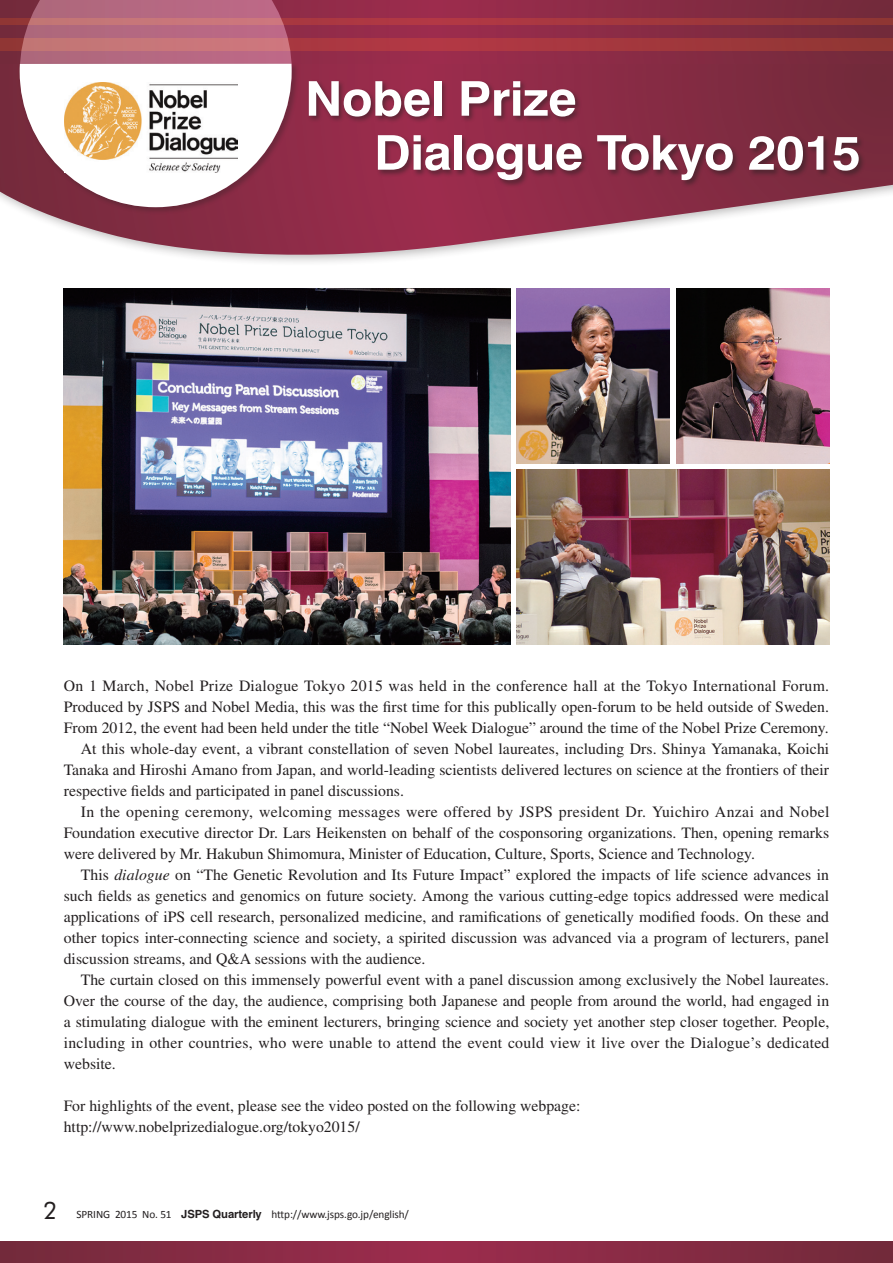
<style>
.page{position:relative;width:893px;height:1263px;background:#fff}
.page>*{position:absolute;margin:0;border:0;box-sizing:border-box;transform-origin:0 0}
.t1{font:700 48px/54px "Swiss 721 BT";letter-spacing:-.01em;color:#fff;scale:1.05 1}
.t2{font:15.75px/21px "Times";color:#231f20}
.t3{font:15.75px "Times";letter-spacing:.025em;color:#231f20}
.t4{font:11.25px "Calibri";letter-spacing:-.01em;color:#231f20}
.s1{font-style:italic}
.s2{font-family:"Futura BT";font-size:24px}
.s3{font-family:"Helvetica";font-weight:700}
</style>
<div class="page">
<svg style="left:0;top:63px;width:893px;height:197px"></svg>
<svg style="left:0;top:0;width:893px;height:63px;background:#8a2b44"></svg>
<div style="left:307px;top:79px;width:559px;height:109px;background:#231f20;opacity:.5"></div>
<svg style="left:0;top:1242px;width:893px;height:21px;background:#872b44"></svg>
<img style="left:64px;top:288px;width:446px;height:356px">
<img style="left:517px;top:470px;width:312px;height:174px">
<svg style="left:0;top:38px;width:893px;height:13px;background:#a3373d"></svg>
<svg style="left:0;top:19px;width:893px;height:6px;background:#a3373d"></svg>
<svg style="left:20px;top:0;width:272px;height:62px;background:#b8697b"></svg>
<div style="left:18px;top:62px;width:281px;height:153px;background:#231f20;opacity:.3"></div>
<svg style="left:20px;top:64px;width:272px;height:143px"></svg>
<img style="left:65px;top:83px;width:172px;height:89px">
<img style="left:676px;top:288px;width:153px;height:175px">
<img style="left:517px;top:288px;width:153px;height:175px">
<h1 class="t1" style="left:374px;top:71px;width:465px;text-indent:-69px">Nobel Prize<br>Dialogue Tokyo 2015</h1>
<p class="t2" style="left:64px;top:676px;width:767px">On 1 March, Nobel Prize Dialogue Tokyo 2015 was held in the conference hall at the Tokyo International Forum.</p>
<p class="t2" style="left:64px;top:697px;width:767px">Produced by JSPS and Nobel Media, this was the first time for this publically open-forum to be held outside of Sweden.</p>
<p class="t2" style="left:64px;top:718px;width:766px">From 2012, the event had been held under the title “Nobel Week Dialogue” around the time of the Nobel Prize Ceremony.</p>
<p class="t2" style="left:81px;top:739px;width:750px">At this whole-day event, a vibrant constellation of seven Nobel laureates, including Drs. Shinya Yamanaka, Koichi</p>
<p class="t2" style="left:64px;top:760px;width:767px">Tanaka and Hiroshi Amano from Japan, and world-leading scientists delivered lectures on science at the frontiers of their</p>
<p class="t2" style="left:64px;top:780px;width:342px">respective fields and participated in panel discussions.</p>
<p class="t3" style="left:81px;top:803px;width:750px">In the opening ceremony, welcoming messages were offered by JSPS president Dr. Yuichiro Anzai and Nobel</p>
<p class="t2" style="left:64px;top:822px;width:767px">Foundation executive director Dr. Lars Heikensten on behalf of the cosponsoring organizations. Then, opening remarks</p>
<p class="t2" style="left:64px;top:843px;width:693px">were delivered by Mr. Hakubun Shimomura, Minister of Education, Culture, Sports, Science and Technology.</p>
<p class="t2" style="left:81px;top:864px;width:750px">This <span class="s1">dialogue</span> on “The Genetic Revolution and Its Future Impact” explored the impacts of life science advances in</p>
<p class="t2" style="left:64px;top:885px;width:767px">such fields as genetics and genomics on future society. Among the various cutting-edge topics addressed were medical</p>
<p class="t2" style="left:64px;top:906px;width:767px">applications of iPS cell research, personalized medicine, and ramifications of genetically modified foods. On these and</p>
<p class="t2" style="left:64px;top:927px;width:767px">other topics inter-connecting science and society, a spirited discussion was advanced via a program of lecturers, panel</p>
<p class="t2" style="left:64px;top:948px;width:363px">discussion streams, and Q&amp;A sessions with the audience.</p>
<p class="t2" style="left:81px;top:969px;width:750px">The curtain closed on this immensely powerful event with a panel discussion among exclusively the Nobel laureates.</p>
<p class="t2" style="left:64px;top:990px;width:767px">Over the course of the day, the audience, comprising both Japanese and people from around the world, had engaged in</p>
<p class="t2" style="left:64px;top:1011px;width:767px">a stimulating dialogue with the eminent lecturers, bringing science and society yet another step closer together. People,</p>
<p class="t2" style="left:64px;top:1032px;width:767px">including in other countries, who were unable to attend the event could view it live over the Dialogue’s dedicated</p>
<p class="t2" style="left:64px;top:1053px;width:54px">website.</p>
<p class="t2" style="left:64px;top:1095px;width:518px">For highlights of the event, please see the video posted on the following webpage: http://www.nobelprizedialogue.org/tokyo2015/</p>
<p class="t4" style="left:43px;top:1207px;width:367px"><span class="s2">2</span> SPRING 2015 No. 51 <span class="s3">JSPS Quarterly</span> http://www.jsps.go.jp/english/</p>
</div>
